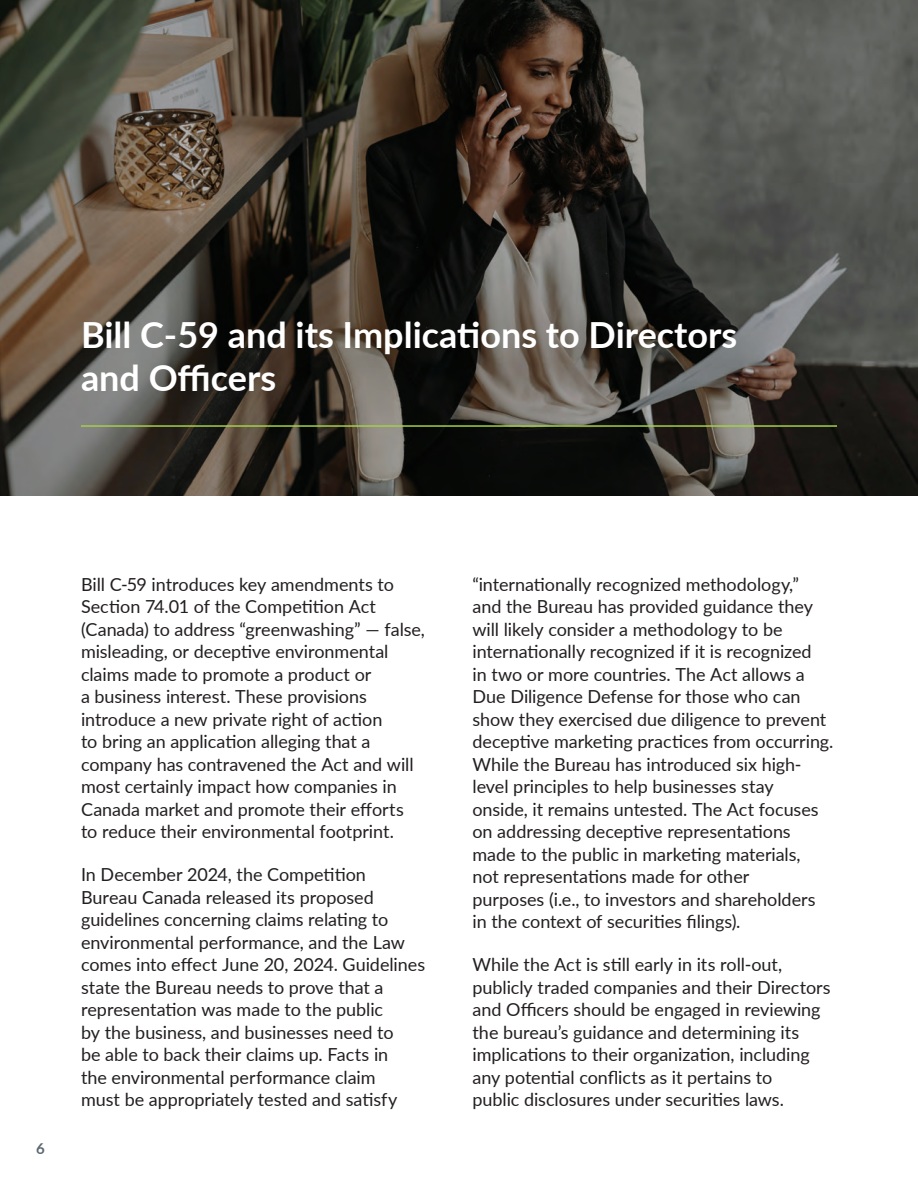
<style>
.page{position:relative;width:918px;height:1188px;background:#fff}
.page>*{position:absolute;margin:0;border:0;box-sizing:border-box;transform-origin:0 0}
.Heading_1{font:700 36px/43.2px "Lato";color:#fff}
.t1{font:18px/22.5px "Lato";letter-spacing:-.005em;color:#231f20}
.t2{font:700 15px "Lato";color:#5c6771}
</style>
<div class="page">
<img style="left:0;top:0;width:918px;height:496px">
<hr style="left:81px;top:425px;width:756px;height:2px;background:#a4ce4a">
<h1 class="Heading_1" style="left:81px;top:311px;width:658px">Bill C-59 and its Implications to Directors and Officers</h1>
<p class="t2" style="left:36px;top:1137px;width:10px">6</p>
<p class="t1" style="left:81px;top:572px;width:346px">Bill C-59 introduces key amendments to Section 74.01 of the Competition Act (Canada) to address “greenwashing” — false, misleading, or deceptive environmental claims made to promote a product or<br>a business interest. These provisions introduce a new private right of action<br>to bring an application alleging that a company has contravened the Act and will most certainly impact how companies in Canada market and promote their efforts<br>to reduce their environmental footprint.</p>
<p class="t1" style="left:81px;top:863px;width:346px">In December 2024, the Competition Bureau Canada released its proposed guidelines concerning claims relating to environmental performance, and the Law comes into effect June 20, 2024. Guidelines state the Bureau needs to prove that a representation was made to the public<br>by the business, and businesses need to<br>be able to back their claims up. Facts in<br>the environmental performance claim<br>must be appropriately tested and satisfy</p>
<p class="t1" style="left:472px;top:572px;width:363px">“internationally recognized methodology,”<br>and the Bureau has provided guidance they will likely consider a methodology to be internationally recognized if it is recognized<br>in two or more countries. The Act allows a Due Diligence Defense for those who can show they exercised due diligence to prevent deceptive marketing practices from occurring.<br>While the Bureau has introduced six high&shy;level principles to help businesses stay onside, it remains untested. The Act focuses on addressing deceptive representations made to the public in marketing materials,<br>not representations made for other<br>purposes (i.e., to investors and shareholders in the context of securities filings).</p>
<p class="t1" style="left:472px;top:953px;width:360px">While the Act is still early in its roll-out, publicly traded companies and their Directors and Officers should be engaged in reviewing the bureau’s guidance and determining its implications to their organization, including any potential conflicts as it pertains to<br>public disclosures under securities laws.</p>
</div>
